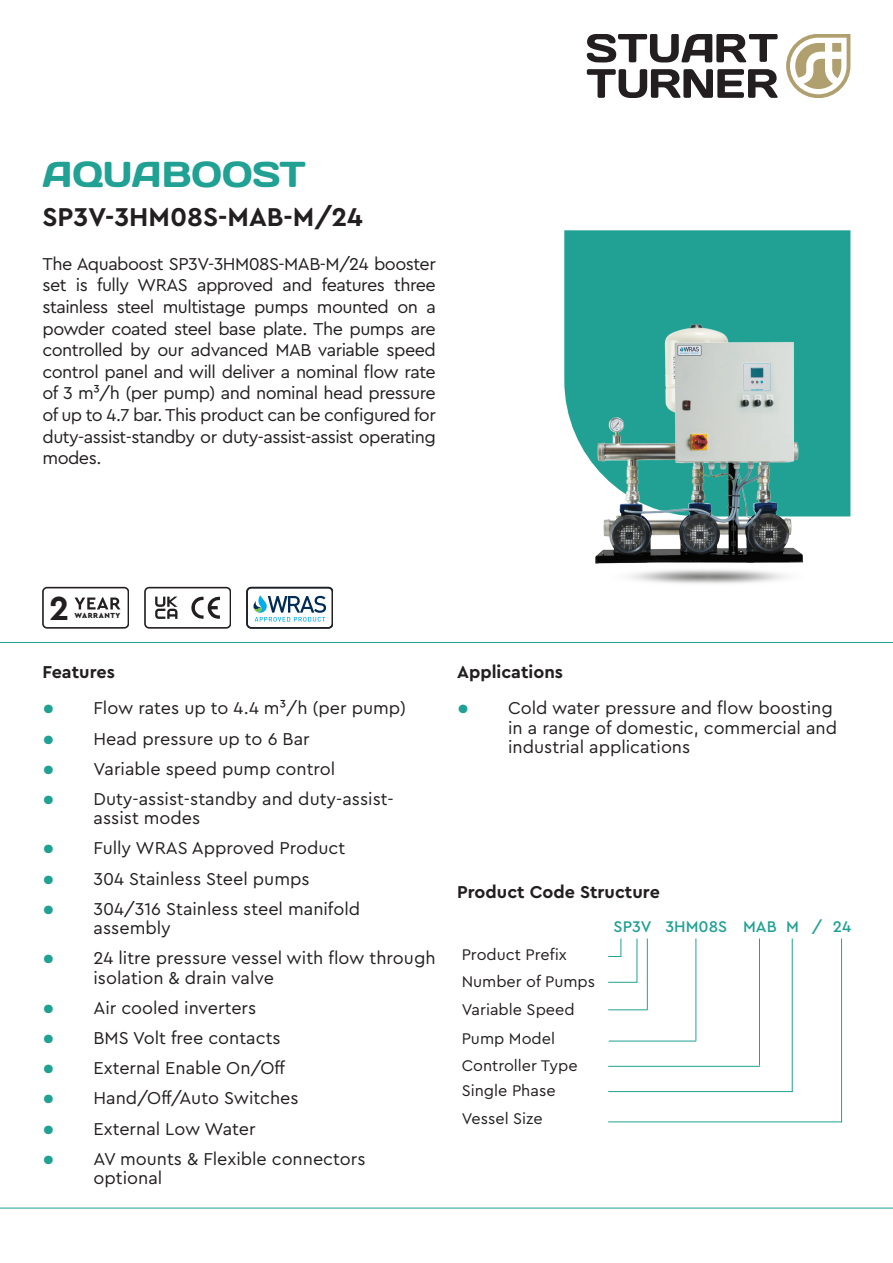
<style>
.page{position:relative;width:893px;height:1263px;background:#fff}
.page>*{position:absolute;margin:0;border:0;box-sizing:border-box;transform-origin:0 0}
.t1{font:36px "Days";color:#21a193}
.t2{font:700 34.95px "Cera Pro";color:#231f20}
.t3{font:700 27px "Cera Pro";color:#231f20}
.t4{font:18px/21.6px "Cera Pro";color:#231f20}
.t5{font:700 18px "Cera Pro";color:#231f20}
.t6{font:16.2px/27.6px "Cera Pro";color:#231f20}
.t7{font:500 16.2px "Cera Pro";color:#21a193}
.t8{font:900 7.65px "Cera Pro";letter-spacing:.075em;color:#231f20}
.s1{font-weight:500;font-size:30px;color:#21a193}
</style>
<div class="page">
<hr style="left:0;top:1208px;width:893px;height:1px;background:#21a193">
<hr style="left:0;top:642px;width:893px;height:1px;background:#21a193">
<svg style="left:587px;top:34px;width:191px;height:28px"></svg>
<svg style="left:587px;top:69px;width:191px;height:29px"></svg>
<svg style="left:786px;top:34px;width:64px;height:64px"></svg>
<div style="left:564px;top:230px;width:286px;height:55px;background:#21a193"></div>
<svg style="left:145px;top:587px;width:86px;height:42px"></svg>
<svg style="left:247px;top:587px;width:86px;height:42px"></svg>
<img style="left:564px;top:285px;width:287px;height:299px">
<svg style="left:43px;top:587px;width:86px;height:42px"></svg>
<hr style="left:608px;top:1066px;width:152px;height:1px;background:#21a193">
<hr style="left:759px;top:938px;width:1px;height:128px;background:#21a193">
<hr style="left:608px;top:1091px;width:185px;height:1px;background:#21a193">
<hr style="left:792px;top:938px;width:1px;height:154px;background:#21a193">
<hr style="left:608px;top:1121px;width:234px;height:1px;background:#21a193">
<hr style="left:841px;top:938px;width:1px;height:184px;background:#21a193">
<hr style="left:609px;top:1041px;width:87px;height:1px;background:#21a193">
<hr style="left:695px;top:938px;width:1px;height:102px;background:#21a193">
<hr style="left:608px;top:1009px;width:40px;height:1px;background:#21a193">
<hr style="left:647px;top:938px;width:1px;height:72px;background:#21a193">
<svg style="left:608px;top:982px;width:29px;height:1px"></svg>
<hr style="left:637px;top:938px;width:1px;height:44px;background:#21a193">
<svg style="left:608px;top:938px;width:13px;height:19px"></svg>
<h1 class="t1" style="left:43px;top:151px;width:265px">AQUABOOST</h1>
<h3 class="t3" style="left:43px;top:199px;width:322px">SP3V-3HM08S-MAB-M/24</h3>
<p class="t4" style="left:43px;top:252px;width:395px;text-align:justify">The Aquaboost SP3V-3HM08S-MAB-M/24 booster set is fully WRAS approved and features three stainless steel multistage pumps mounted on a powder coated steel base plate. The pumps are controlled by our advanced MAB variable speed control panel and will deliver a nominal flow rate of 3 m³/h (per pump) and nominal head pressure of up to 4.7 bar. This product can be configured for duty-assist-standby or duty-assist-assist operating modes.</p>
<h2 class="t2" style="left:49px;top:585px;width:22px">2</h2>
<p class="t8" style="left:74px;top:611px;width:48px">WARRANTY</p>
<p class="t5" style="left:43px;top:660px;width:74px">Features</p>
<p class="t4" style="left:43px;top:697px;width:365px"><span class="s1">•</span> Flow rates up to 4.4 m³/h (per pump)</p>
<p class="t4" style="left:43px;top:727px;width:269px"><span class="s1">•</span> Head pressure up to 6 Bar</p>
<p class="t4" style="left:43px;top:757px;width:294px"><span class="s1">•</span> Variable speed pump control</p>
<p class="t4" style="left:94px;top:788px;width:302px;line-height:19.5px;text-indent:-51px"><span class="s1">•</span> Duty-assist-standby and duty-assist&shy;assist modes</p>
<p class="t4" style="left:43px;top:837px;width:304px"><span class="s1">•</span> Fully WRAS Approved Product</p>
<p class="t4" style="left:43px;top:867px;width:269px"><span class="s1">•</span> 304 Stainless Steel pumps</p>
<p class="t4" style="left:94px;top:898px;width:268px;line-height:19.5px;text-indent:-51px"><span class="s1">•</span> 304/316 Stainless steel manifold assembly</p>
<p class="t4" style="left:94px;top:948px;width:344px;line-height:19.5px;text-indent:-51px"><span class="s1">•</span> 24 litre pressure vessel with flow through isolation &amp; drain valve</p>
<p class="t4" style="left:43px;top:996px;width:215px"><span class="s1">•</span> Air cooled inverters</p>
<p class="t4" style="left:43px;top:1026px;width:240px"><span class="s1">•</span> BMS Volt free contacts</p>
<p class="t4" style="left:43px;top:1057px;width:244px"><span class="s1">•</span> External Enable On/Off</p>
<p class="t4" style="left:43px;top:1087px;width:258px"><span class="s1">•</span> Hand/Off/Auto Switches</p>
<p class="t4" style="left:43px;top:1117px;width:215px"><span class="s1">•</span> External Low Water</p>
<p class="t4" style="left:94px;top:1148px;width:273px;line-height:19.5px;text-indent:-51px"><span class="s1">•</span> AV mounts &amp; Flexible connectors optional</p>
<p class="t5" style="left:457px;top:660px;width:107px">Applications</p>
<p class="t4" style="left:508px;top:698px;width:330px;line-height:19.5px;text-indent:-51px"><span class="s1">•</span> Cold water pressure and flow boosting in a range of domestic, commercial and industrial applications</p>
<p class="t5" style="left:457px;top:880px;width:204px">Product Code Structure</p>
<p class="t6" style="left:462px;top:940px;width:135px">Product Prefix<br>Number of Pumps<br>Variable Speed</p>
<p class="t6" style="left:462px;top:1024px;width:117px;line-height:27px">Pump Model<br>Controller Type</p>
<p class="t6" style="left:462px;top:1076px;width:95px">Single Phase<br>Vessel Size</p>
<p class="t7" style="left:614px;top:915px;width:165px">SP3V 3HM08S MAB</p>
<p class="t7" style="left:812px;top:915px;width:12px">/</p>
<p class="t7" style="left:786px;top:915px;width:14px">M</p>
<p class="t7" style="left:833px;top:915px;width:20px">24</p>
</div>
